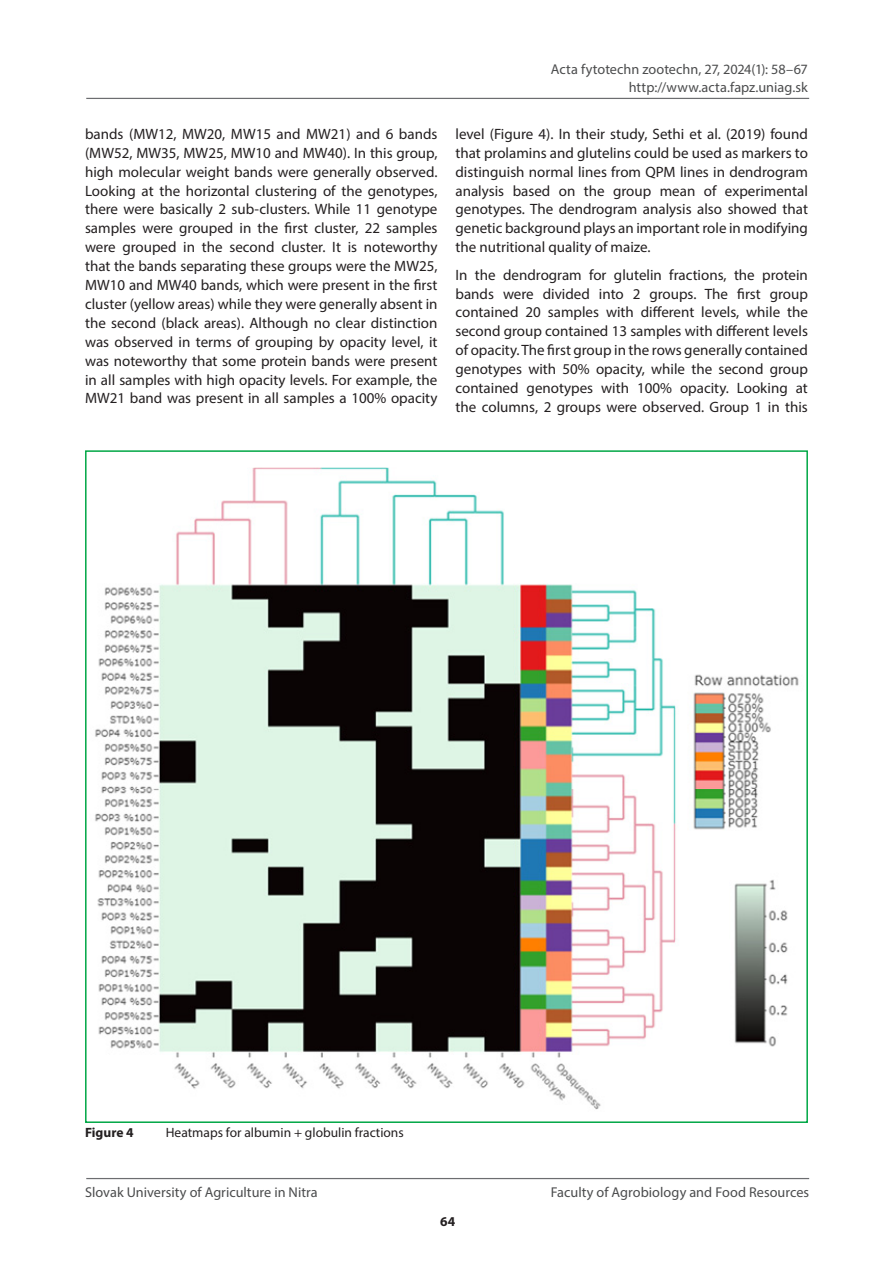
<style>
.page{position:relative;width:893px;height:1263px;background:#fff}
.page>*{position:absolute;margin:0;border:0;box-sizing:border-box;transform-origin:0 0}
.odstavec_anglic{font:15px/18.9px "Myriad Pro";color:#231f20;text-align:justify}
.t1{font:14.25px/17.1px "Myriad Pro";color:#4b4c4d;text-align:right}
.obrazok{font:13.5px "Myriad Pro";color:#231f20}
.obrazok-2{font:700 13.5px "Myriad Pro";color:#231f20}
</style>
<div class="page">
<hr style="left:86px;top:98px;width:723px;height:1px;background:#6c6d70">
<hr style="left:86px;top:1178px;width:723px;height:1px;background:#6c6d70">
<img style="left:95px;top:467px;width:704px;height:643px">
<p class="t1" style="left:551px;top:61px;width:258px">Acta fytotechn zootechn, 27, 2024(1): 58–67 http://www.acta.fapz.uniag.sk</p>
<p class="odstavec_anglic" style="left:85px;top:124px;width:354px">bands (MW12, MW20, MW15 and MW21) and 6 bands (MW52, MW35, MW25, MW10 and MW40). In this group, high molecular weight bands were generally observed.<br>Looking at the horizontal clustering of the genotypes, there were basically 2 sub-clusters. While 11 genotype samples were grouped in the first cluster, 22 samples were grouped in the second cluster. It is noteworthy that the bands separating these groups were the MW25, MW10 and MW40 bands, which were present in the first cluster (yellow areas) while they were generally absent in the second (black areas). Although no clear distinction was observed in terms of grouping by opacity level, it was noteworthy that some protein bands were present in all samples with high opacity levels. For example, the MW21 band was present in all samples a 100% opacity</p>
<p class="odstavec_anglic" style="left:455px;top:124px;width:354px">level (Figure 4). In their study, Sethi et al. (2019) found that prolamins and glutelins could be used as markers to distinguish normal lines from QPM lines in dendrogram analysis based on the group mean of experimental genotypes. The dendrogram analysis also showed that genetic background plays an important role in modifying the nutritional quality of maize.</p>
<p class="odstavec_anglic" style="left:455px;top:265px;width:354px">In the dendrogram for glutelin fractions, the protein bands were divided into 2 groups. The first group contained 20 samples with different levels, while the second group contained 13 samples with different levels of opacity. The first group in the rows generally contained genotypes with 50% opacity, while the second group contained genotypes with 100% opacity. Looking at the columns, 2 groups were observed. Group 1 in this</p>
<p class="obrazok-2" style="left:85px;top:1124px;width:50px">Figure 4</p>
<p class="obrazok" style="left:166px;top:1124px;width:239px">Heatmaps for albumin + globulin fractions</p>
<p class="t1" style="left:85px;top:1183px;width:234px">Slovak University of Agriculture in Nitra</p>
<p class="t1" style="left:551px;top:1183px;width:260px">Faculty of Agrobiology and Food Resources</p>
<p class="obrazok-2" style="left:440px;top:1212px;width:17px">64</p>
</div>
